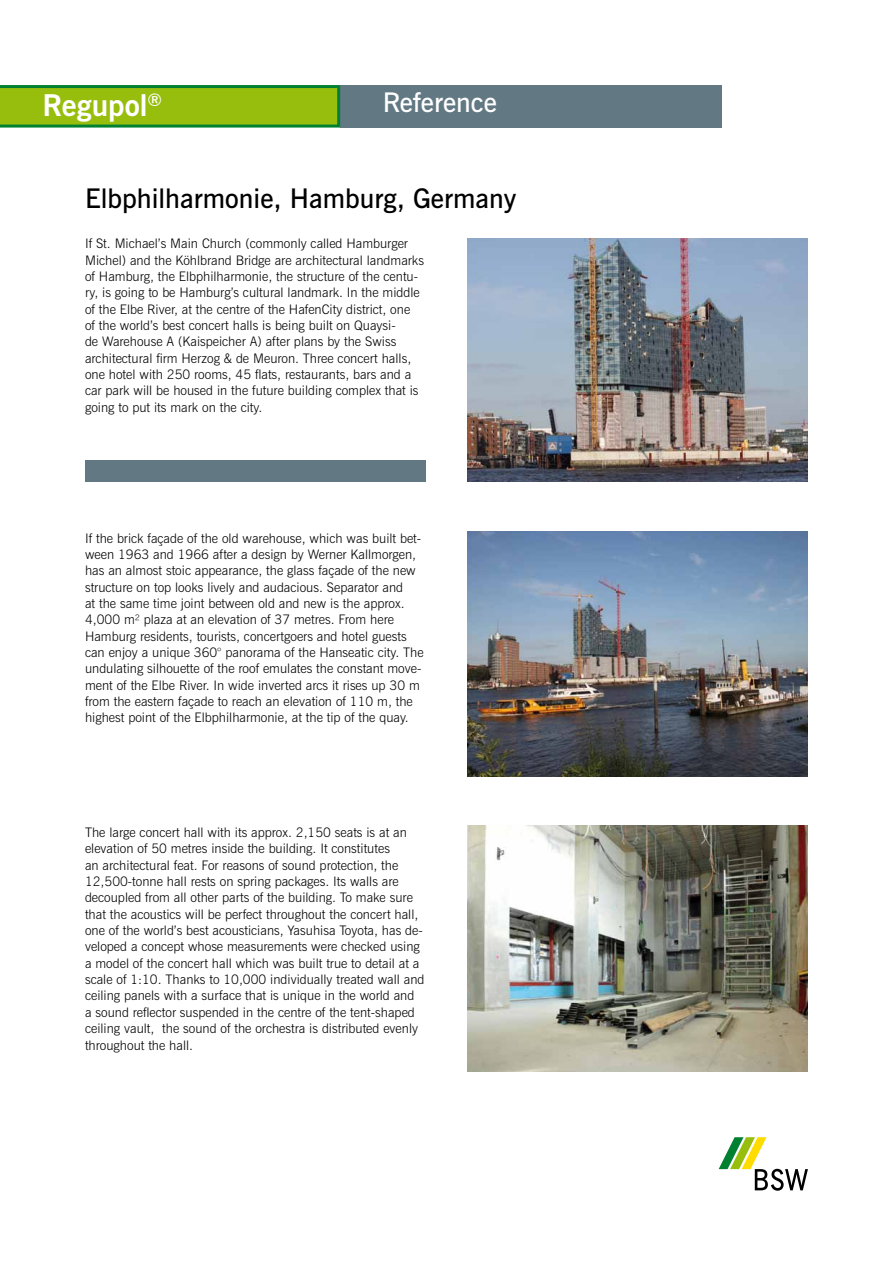
<style>
.page{position:relative;width:893px;height:1263px;background:#fff}
.page>*{position:absolute;margin:0;border:0;box-sizing:border-box;transform-origin:0 0}
.t1{font:700 30px "News Gothic BT";color:#fff}
.t2{font:600 27px "News Gothic BT";color:#000}
.t3{font:600 27px "News Gothic BT";color:#fff}
.t4{font:300 13.2px/16.4px "News Gothic BT";color:#000}
</style>
<div class="page">
<div style="left:340px;top:85px;width:382px;height:43px;background:#627984"></div>
<svg style="left:0;top:85px;width:340px;height:43px;background:#81b514"></svg>
<img style="left:468px;top:531px;width:340px;height:246px">
<svg style="left:719px;top:1137px;width:89px;height:54px"></svg>
<img style="left:468px;top:238px;width:340px;height:244px">
<img style="left:468px;top:826px;width:340px;height:245px">
<div style="left:85px;top:461px;width:340px;height:21px;background:#627984"></div>
<h1 class="t1" style="left:43px;top:87px;width:121px">Regupol<sup>®</sup></h1>
<h2 class="t3" style="left:383px;top:86px;width:116px">Reference</h2>
<h2 class="t2" style="left:85px;top:182px;width:433px">Elbphilharmonie, Hamburg, Germany</h2>
<p class="t4" style="left:85px;top:235px;width:340px">If St. Michael’s Main Church (commonly called Hamburger Michel) and the Köhlbrand Bridge are architectural landmarks of Hamburg, the Elbphilharmonie, the structure of the centu&shy;ry, is going to be Hamburg’s cultural landmark. In the middle of the Elbe River, at the centre of the HafenCity district, one<br>of the world’s best concert halls is being built on Quaysi-<br>de Warehouse A (Kaispeicher A) after plans by the Swiss architectural firm Herzog &amp; de Meuron. Three concert halls, one hotel with 250 rooms, 45 flats, restaurants, bars and a car park will be housed in the future building complex that is going to put its mark on the city.</p>
<p class="t4" style="left:85px;top:530px;width:340px">If the brick façade of the old warehouse, which was built bet&shy;ween 1963 and 1966 after a design by Werner Kallmorgen, has an almost stoic appearance, the glass façade of the new structure on top looks lively and audacious. Separator and<br>at the same time joint between old and new is the approx.<br>4,000 m² plaza at an elevation of 37 metres. From here Hamburg residents, tourists, concertgoers and hotel guests can enjoy a unique 360° panorama of the Hanseatic city. The undulating silhouette of the roof emulates the constant move&shy;ment of the Elbe River. In wide inverted arcs it rises up 30 m from the eastern façade to reach an elevation of 110 m, the highest point of the Elbphilharmonie, at the tip of the quay.</p>
<p class="t4" style="left:85px;top:824px;width:341px">The large concert hall with its approx. 2,150 seats is at an elevation of 50 metres inside the building. It constitutes<br>an architectural feat. For reasons of sound protection, the 12,500-tonne hall rests on spring packages. Its walls are decoupled from all other parts of the building. To make sure that the acoustics will be perfect throughout the concert hall, one of the world’s best acousticians, Yasuhisa Toyota, has de&shy;veloped a concept whose measurements were checked using a model of the concert hall which was built true to detail at a scale of 1:10. Thanks to 10,000 individually treated wall and ceiling panels with a surface that is unique in the world and<br>a sound reflector suspended in the centre of the tent-shaped ceiling vault, the sound of the orchestra is distributed evenly throughout the hall.</p>
</div>
